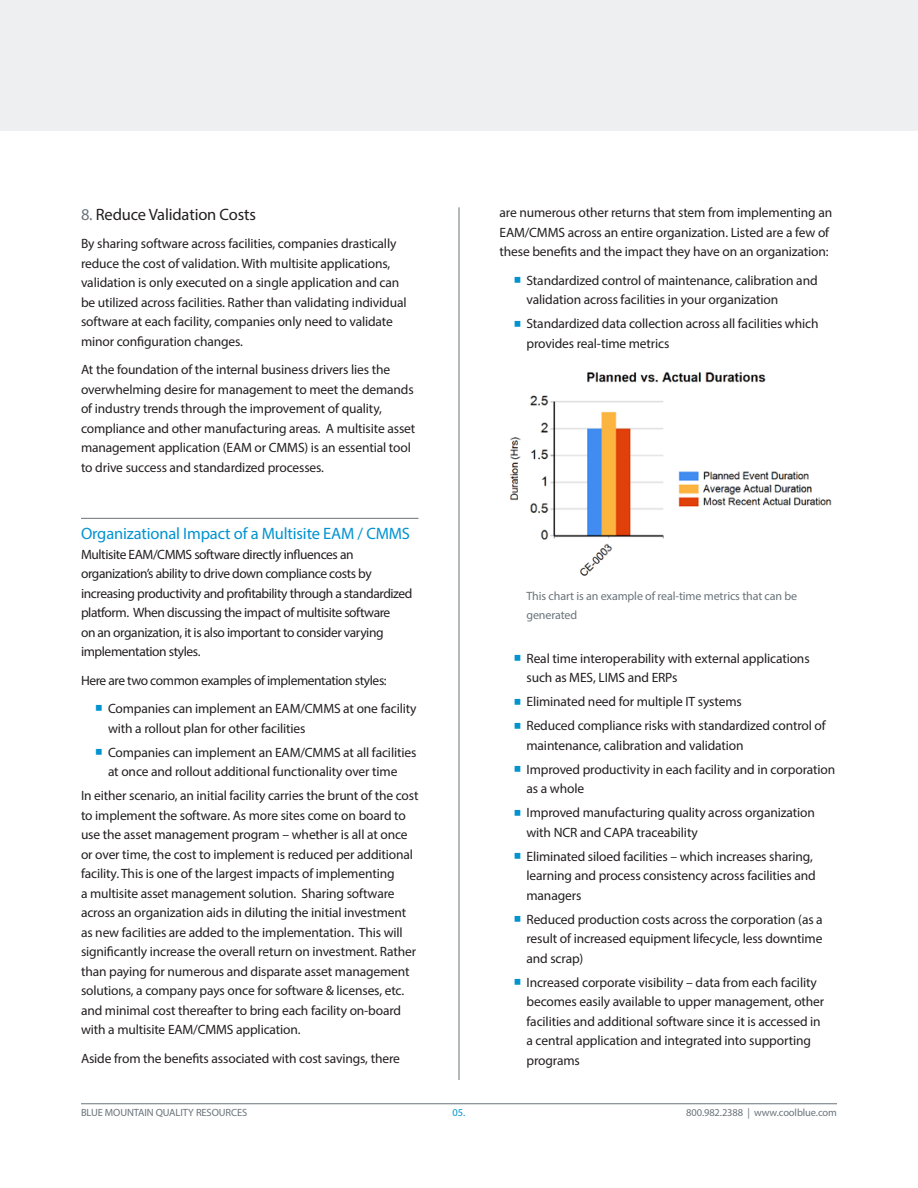
<style>
.page{position:relative;width:918px;height:1188px;background:#fff}
.page>*{position:absolute;margin:0;border:0;box-sizing:border-box;transform-origin:0 0}
.subhead_w__top_rule{font:16.5px "Myriad Pro";letter-spacing:-.01em;color:#0093d0}
.subhead_indents{font:16.5px "Myriad Pro";letter-spacing:-.01em;color:#231f20}
.body_text{font:13.5px/19.5px "Myriad Pro";letter-spacing:-.01em;color:#231f20}
.body_text-2{font:13.5px/19.5px "Myriad Pro";letter-spacing:-.03em;color:#231f20}
.t1{font:12px/19.5px "Myriad Pro";letter-spacing:-.01em;color:#6a747b}
.t2{font:10.5px "Myriad Pro";letter-spacing:-.01em;color:#6a747b}
.t3{font:10.5px "Myriad Pro";color:#0093d0}
.s1{color:#6a747b}
</style>
<div class="page">
<hr style="left:81px;top:1103px;width:756px;height:1px;background:#6a747b">
<hr style="left:459px;top:207px;width:1px;height:873px;background:#6a747b">
<hr style="left:81px;top:518px;width:337px;height:1px;background:#6a747b">
<div style="left:0;top:0;width:918px;height:130px;background:#edeff1"></div>
<img style="left:510px;top:372px;width:322px;height:204px">
<p class="subhead_indents" style="left:81px;top:204px;width:176px"><span class="s1">8.</span> Reduce Validation Costs</p>
<p class="body_text" style="left:81px;top:234px;width:327px">By sharing software across facilities, companies drastically reduce the cost of validation. With multisite applications, validation is only executed on a single application and can be utilized across facilities. Rather than validating individual software at each facility, companies only need to validate minor configuration changes.</p>
<p class="body_text" style="left:81px;top:360px;width:336px">At the foundation of the internal business drivers lies the overwhelming desire for management to meet the demands of industry trends through the improvement of quality, compliance and other manufacturing areas. A multisite asset management application (EAM or CMMS) is an essential tool to drive success and standardized processes.</p>
<p class="subhead_w__top_rule" style="left:81px;top:524px;width:331px">Organizational Impact of a Multisite EAM / CMMS</p>
<p class="body_text-2" style="left:81px;top:544px;width:333px">Multisite EAM/CMMS software directly influences an organization’s ability to drive down compliance costs by increasing productivity and profitability through a standardized platform. When discussing the impact of multisite software<br>on an organization, it is also important to consider varying implementation styles.</p>
<p class="body_text-2" style="left:81px;top:670px;width:307px">Here are two common examples of implementation styles:</p>
<p class="body_text" style="left:108px;top:699px;width:310px">Companies can implement an EAM/CMMS at one facility with a rollout plan for other facilities</p>
<p class="body_text" style="left:108px;top:742px;width:310px">Companies can implement an EAM/CMMS at all facilities at once and rollout additional functionality over time</p>
<p class="body_text" style="left:81px;top:786px;width:339px">In either scenario, an initial facility carries the brunt of the cost to implement the software. As more sites come on board to use the asset management program – whether is all at once or over time, the cost to implement is reduced per additional facility. This is one of the largest impacts of implementing<br>a multisite asset management solution. Sharing software across an organization aids in diluting the initial investment as new facilities are added to the implementation. This will significantly increase the overall return on investment. Rather than paying for numerous and disparate asset management solutions, a company pays once for software &amp; licenses, etc. and minimal cost thereafter to bring each facility on-board with a multisite EAM/CMMS application.</p>
<p class="body_text" style="left:81px;top:1048px;width:320px">Aside from the benefits associated with cost savings, there</p>
<p class="body_text" style="left:500px;top:203px;width:334px">are numerous other returns that stem from implementing an<br>EAM/CMMS across an entire organization. Listed are a few of these benefits and the impact they have on an organization:</p>
<p class="body_text" style="left:526px;top:270px;width:293px">Standardized control of maintenance, calibration and validation across facilities in your organization</p>
<p class="body_text" style="left:526px;top:314px;width:294px">Standardized data collection across all facilities which provides real-time metrics</p>
<p class="t1" style="left:526px;top:586px;width:272px">This chart is an example of real-time metrics that can be generated</p>
<p class="body_text" style="left:526px;top:648px;width:285px">Real time interoperability with external applications such as MES, LIMS and ERPs</p>
<p class="body_text" style="left:526px;top:692px;width:217px">Eliminated need for multiple IT systems</p>
<p class="body_text" style="left:526px;top:716px;width:301px">Reduced compliance risks with standardized control of maintenance, calibration and validation</p>
<p class="body_text" style="left:526px;top:759px;width:310px">Improved productivity in each facility and in corporation as a whole</p>
<p class="body_text" style="left:526px;top:803px;width:290px">Improved manufacturing quality across organization with NCR and CAPA traceability</p>
<p class="body_text" style="left:526px;top:846px;width:291px">Eliminated siloed facilities – which increases sharing, learning and process consistency across facilities and managers</p>
<p class="body_text" style="left:526px;top:909px;width:298px;text-align:justify">Reduced production costs across the corporation (as a result of increased equipment lifecycle, less downtime and scrap)</p>
<p class="body_text" style="left:526px;top:972px;width:299px">Increased corporate visibility – data from each facility becomes easily available to upper management, other facilities and additional software since it is accessed in a central application and integrated into supporting programs</p>
<p class="t2" style="left:81px;top:1106px;width:168px">BLUE MOUNTAIN QUALITY RESOURCES</p>
<p class="t3" style="left:453px;top:1106px;width:14px">05.</p>
<p class="t2" style="left:686px;top:1106px;width:152px">800.982.2388 | www.coolblue.com</p>
</div>
